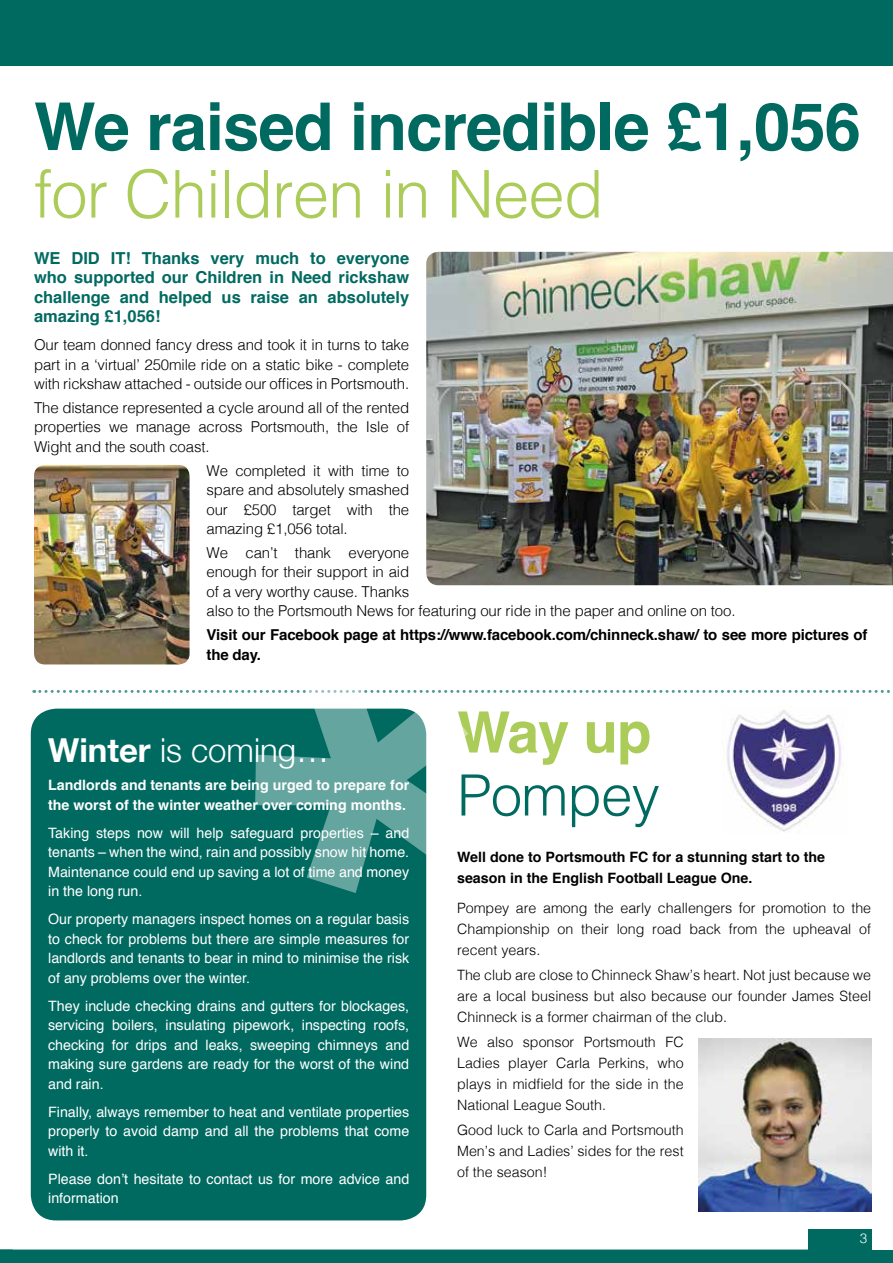
<style>
.page{position:relative;width:893px;height:1263px;background:#fff}
.page>*{position:absolute;margin:0;border:0;box-sizing:border-box;transform-origin:0 0}
.t1{font:700 66px "Helvetica";letter-spacing:-.015em;color:#006a61}
.t2{font:300 66px "Helvetica";letter-spacing:-.015em;color:#abcc58}
.t3{font:300 57px "Helvetica";letter-spacing:-.015em;color:#006a61}
.t4{font:700 57px "Helvetica";color:#abcc58}
.t5{font:300 33px "Helvetica Neue";color:#fff}
.t6{font:700 16.5px/19.5px "Helvetica";color:#006a61;text-align:justify}
.t7{font:300 15px/19.5px "Helvetica";letter-spacing:-.01em;color:#000;text-align:justify}
.t8{font:700 15px/19.5px "Helvetica";letter-spacing:-.01em;color:#000}
.t9{font:14.25px/19.5px "Helvetica";color:#fff;text-align:justify}
.t10{font:300 14.25px/21px "Helvetica";color:#000;text-align:justify}
.t11{font:700 14.25px/19.5px "Helvetica";color:#fff}
.t12{font:700 14.25px/21px "Helvetica";color:#000}
.t13{font:300 13.5px "Helvetica";color:#fff}
.s1{font-weight:700}
</style>
<div class="page">
<div style="left:31px;top:709px;width:395px;height:511px;background:#006a61;border-radius:26px"></div>
<div style="left:0;top:0;width:893px;height:65px;background:#006a61"></div>
<div style="left:808px;top:1229px;width:64px;height:21px;background:#006a61"></div>
<div style="left:0;top:1250px;width:893px;height:13px;background:#006a61"></div>
<svg style="left:34px;top:690px;width:856px;height:3px"></svg>
<img style="left:34px;top:465px;width:156px;height:199px">
<img style="left:426px;top:252px;width:467px;height:333px">
<svg style="left:255px;top:690px;width:214px;height:203px"></svg>
<img style="left:699px;top:1039px;width:173px;height:172px">
<img style="left:722px;top:706px;width:121px;height:126px">
<h1 class="t1" style="left:34px;top:67px;width:828px">We raised incredible £1,056</h1>
<h1 class="t2" style="left:34px;top:138px;width:571px">for Children in Need</h1>
<p class="t6" style="left:34px;top:247px;width:377px">WE DID IT! Thanks very much to everyone who supported our Children in Need rickshaw challenge and helped us raise an absolutely amazing £1,056!</p>
<p class="t7" style="left:34px;top:334px;width:377px">Our team donned fancy dress and took it in turns to take part in a ‘virtual’ 250mile ride on a static bike - complete with rickshaw attached - outside our offices in Portsmouth.</p>
<p class="t7" style="left:34px;top:397px;width:377px">The distance represented a cycle around all of the rented properties we manage across Portsmouth, the Isle of Wight and the south coast.</p>
<p class="t7" style="left:207px;top:460px;width:204px">We completed it with time to spare and absolutely smashed our £500 target with the amazing £1,056 total.</p>
<p class="t7" style="left:207px;top:542px;width:530px;text-align:left">We can’t thank everyone<br>enough for their support in aid<br>of a very worthy cause. Thanks<br>also to the Portsmouth News for featuring our ride in the paper and online on too.</p>
<p class="t8" style="left:207px;top:624px;width:662px">Visit our Facebook page at https://www.facebook.com/chinneck.shaw/ to see more pictures of the day.</p>
<h3 class="t5" style="left:48px;top:730px;width:283px"><span class="s1">Winter</span> is coming…</h3>
<p class="t11" style="left:48px;top:775px;width:363px">Landlords and tenants are being urged to prepare for the worst of the winter weather over coming months.</p>
<p class="t9" style="left:48px;top:822px;width:363px">Taking steps now will help safeguard properties – and tenants – when the wind, rain and possibly snow hit home.<br>Maintenance could end up saving a lot of time and money in the long run.</p>
<p class="t9" style="left:48px;top:909px;width:363px">Our property managers inspect homes on a regular basis to check for problems but there are simple measures for landlords and tenants to bear in mind to minimise the risk of any problems over the winter.</p>
<p class="t9" style="left:48px;top:995px;width:363px">They include checking drains and gutters for blockages, servicing boilers, insulating pipework, inspecting roofs, checking for drips and leaks, sweeping chimneys and making sure gardens are ready for the worst of the wind and rain.</p>
<p class="t9" style="left:48px;top:1101px;width:363px">Finally, always remember to heat and ventilate properties properly to avoid damp and all the problems that come with it.</p>
<p class="t9" style="left:48px;top:1168px;width:363px">Please don’t hesitate to contact us for more advice and information</p>
<h2 class="t4" style="left:457px;top:681px;width:196px">Way up</h2>
<h2 class="t3" style="left:457px;top:747px;width:204px">Pompey</h2>
<p class="t12" style="left:457px;top:846px;width:369px">Well done to Portsmouth FC for a stunning start to the season in the English Football League One.</p>
<p class="t10" style="left:457px;top:896px;width:416px">Pompey are among the early challengers for promotion to the Championship on their long road back from the upheaval of recent years.</p>
<p class="t10" style="left:457px;top:963px;width:416px">The club are close to Chinneck Shaw’s heart. Not just because we are a local business but also because our founder James Steel Chinneck is a former chairman of the club.</p>
<p class="t10" style="left:457px;top:1030px;width:228px">We also sponsor Portsmouth FC Ladies player Carla Perkins, who plays in midfield for the side in the National League South.</p>
<p class="t10" style="left:457px;top:1119px;width:228px">Good luck to Carla and Portsmouth Men’s and Ladies’ sides for the rest of the season!</p>
<p class="t13" style="left:860px;top:1226px;width:9px">3</p>
</div>
